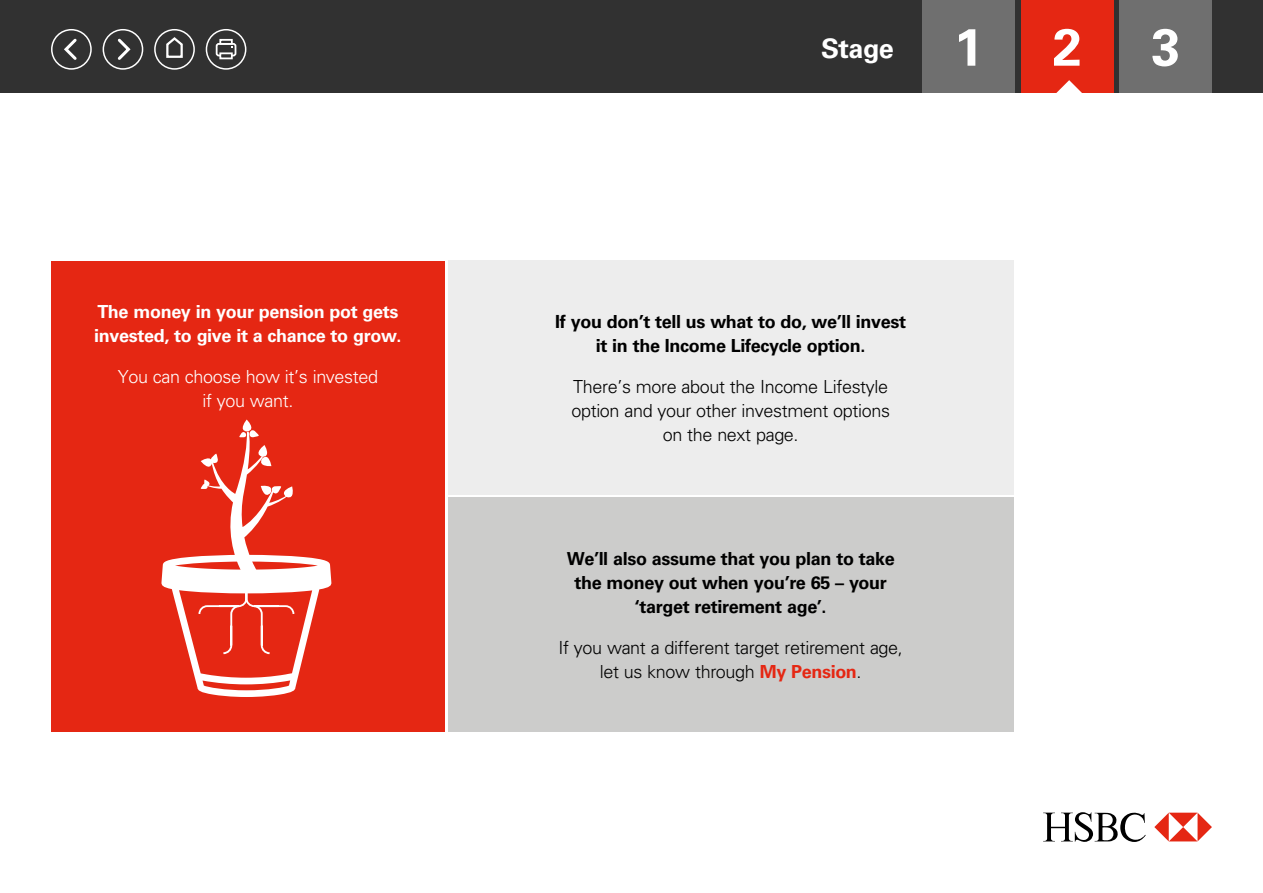
<style>
.page{position:relative;width:1263px;height:893px;background:#fff}
.page>*{position:absolute;margin:0;border:0;box-sizing:border-box;transform-origin:0 0}
.t1{font:700 52.2px "Univers";color:#fff}
.t2{font:700 27px "Univers";letter-spacing:-.02em;color:#fff}
.HEADING{font:300 18px/24px "Univers";letter-spacing:-.02em;color:#000;text-align:center}
.HEADING-2{font:700 18px/24px "Univers";letter-spacing:-.02em;color:#000;text-align:center}
.HEADING-3{font:700 18px/24px "Univers";letter-spacing:-.02em;color:#fff}
.HEADING-4{font:300 18px/24px "Univers";letter-spacing:-.02em;color:#fff;text-align:center}
.s1{font-weight:700;color:#e52713}
</style>
<div class="page">
<div style="left:0;top:0;width:1262px;height:92px;background:#313131"></div>
<div style="left:51px;top:29px;width:41px;height:41px;border:2px solid #fff;border-radius:50%"></div>
<svg style="left:64px;top:38px;width:13px;height:22px"></svg>
<div style="left:103px;top:29px;width:40px;height:41px;border:2px solid #fff;border-radius:50%"></div>
<svg style="left:117px;top:38px;width:14px;height:22px"></svg>
<div style="left:154px;top:29px;width:41px;height:41px;border:2px solid #fff;border-radius:50%"></div>
<svg style="left:166px;top:37px;width:17px;height:21px"></svg>
<div style="left:206px;top:29px;width:40px;height:41px;border:2px solid #fff;border-radius:50%"></div>
<div style="left:219px;top:39px;width:14px;height:6px;border:2px solid #fff"></div>
<div style="left:216px;top:43px;width:20px;height:13px;border:2px solid #fff;border-radius:2px"></div>
<svg style="left:219px;top:52px;width:14px;height:7px"></svg>
<svg style="left:1043px;top:812px;width:103px;height:30px"></svg>
<svg style="left:1154px;top:813px;width:58px;height:28px"></svg>
<div style="left:922px;top:0;width:93px;height:92px;background:#6f6f6f"></div>
<div style="left:1021px;top:0;width:92px;height:92px;background:#e52713"></div>
<div style="left:1120px;top:0;width:92px;height:92px;background:#6f6f6f"></div>
<svg style="left:1047px;top:80px;width:44px;height:13px"></svg>
<div style="left:448px;top:261px;width:565px;height:234px;background:#ededed"></div>
<div style="left:448px;top:497px;width:565px;height:235px;background:#cccccb"></div>
<div style="left:51px;top:262px;width:394px;height:470px;background:#e52713"></div>
<svg style="left:161px;top:420px;width:170px;height:277px"></svg>
<p class="HEADING-3" style="left:94px;top:299px;width:309px">The money in your pension pot gets invested, to give it a chance to grow.</p>
<p class="HEADING-4" style="left:118px;top:364px;width:262px">You can choose how it’s invested if you want.</p>
<p class="t2" style="left:821px;top:33px;width:74px">Stage</p>
<p class="t1" style="left:954px;top:17px;width:31px">1</p>
<p class="t1" style="left:1053px;top:17px;width:31px">2</p>
<p class="t1" style="left:1151px;top:17px;width:31px">3</p>
<p class="HEADING-2" style="left:555px;top:310px;width:352px">If you don’t tell us what to do, we’ll invest it in the Income Lifecycle option.</p>
<p class="HEADING" style="left:571px;top:375px;width:320px">There’s more about the Income Lifestyle option and your other investment options on the next page.</p>
<p class="HEADING-2" style="left:567px;top:547px;width:329px">We’ll also assume that you plan to take the money out when you’re 65 – your ‘target retirement age’.</p>
<p class="HEADING" style="left:558px;top:635px;width:346px">If you want a different target retirement age, let us know through <span class="s1">My Pension</span>.</p>
</div>
